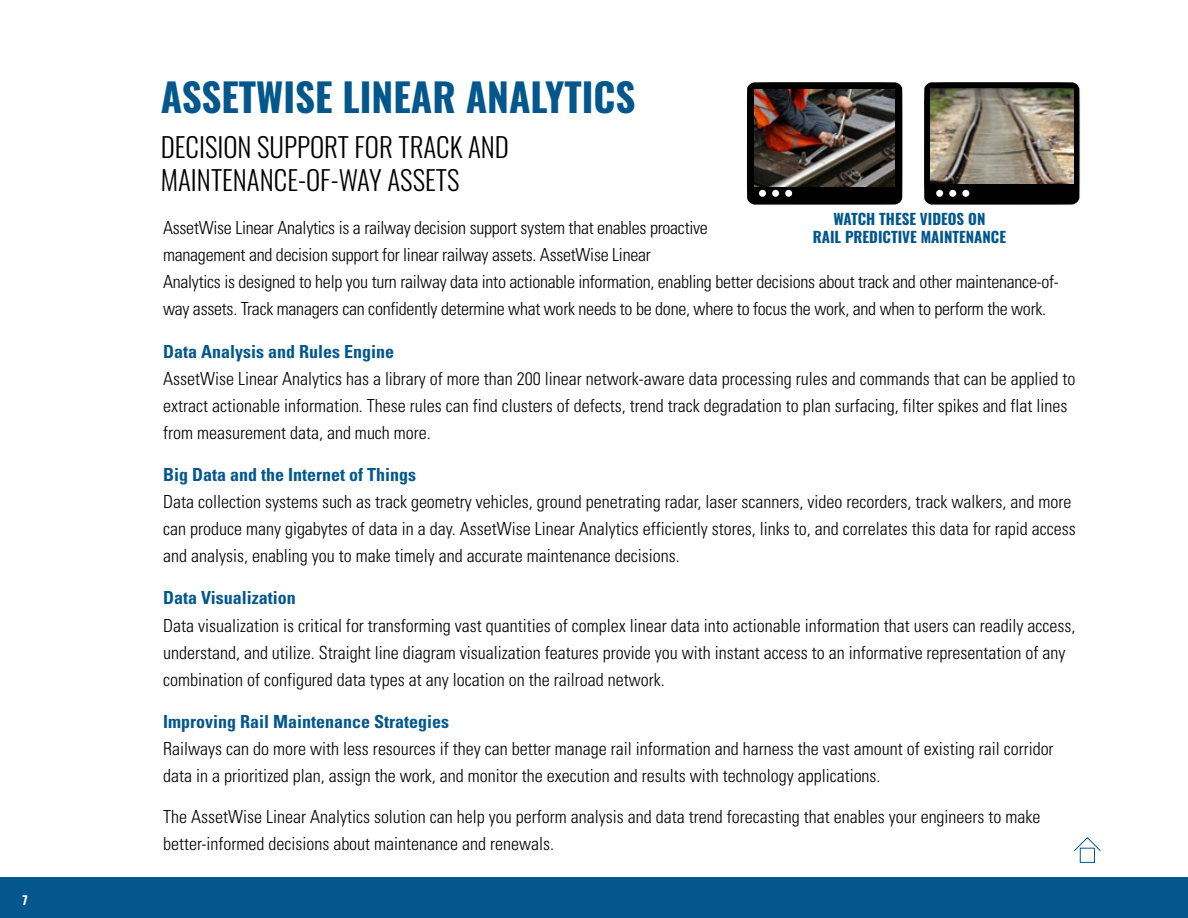
<style>
.page{position:relative;width:1188px;height:918px;background:#fff}
.page>*{position:absolute;margin:0;border:0;box-sizing:border-box;transform-origin:0 0}
.t1{font:700 39px "Oswald";color:#03578c}
.t2{font:300 27px/32.4px "Oswald";color:#000}
.t3{font:300 condensed 18px/27.2px "Univers";color:#000}
.t4{font:700 condensed 18px "Univers";color:#03578c}
.t5{font:700 15px/18px "Oswald";color:#03578c;text-align:center}
.t6{font:700 12px "Oswald";color:#fff}
</style>
<div class="page">
<div style="left:1080px;top:848px;width:15px;height:15px;border:1px solid #03578c"></div>
<svg style="left:1074px;top:837px;width:27px;height:15px"></svg>
<div style="left:0;top:878px;width:1188px;height:40px;background:#03578c"></div>
<svg style="left:746px;top:82px;width:157px;height:123px"></svg>
<div style="left:759px;top:190px;width:7px;height:7px;background:#fff;border-radius:50%"></div>
<div style="left:772px;top:190px;width:7px;height:7px;background:#fff;border-radius:50%"></div>
<div style="left:785px;top:190px;width:7px;height:7px;background:#fff;border-radius:50%"></div>
<img style="left:755px;top:89px;width:140px;height:98px">
<svg style="left:924px;top:82px;width:156px;height:123px"></svg>
<div style="left:936px;top:190px;width:7px;height:7px;background:#fff;border-radius:50%"></div>
<div style="left:949px;top:190px;width:7px;height:7px;background:#fff;border-radius:50%"></div>
<div style="left:962px;top:190px;width:7px;height:7px;background:#fff;border-radius:50%"></div>
<img style="left:931px;top:88px;width:142px;height:96px">
<p class="t6" style="left:22px;top:894px;width:7px">7</p>
<h1 class="t1" style="left:161px;top:76px;width:476px">ASSETWISE LINEAR ANALYTICS</h1>
<h2 class="t2" style="left:161px;top:128px;width:350px">DECISION SUPPORT FOR TRACK AND<br>MAINTENANCE-OF-WAY ASSETS</h2>
<p class="t5" style="left:813px;top:210px;width:195px">WATCH THESE VIDEOS ON<br>RAIL PREDICTIVE MAINTENANCE</p>
<p class="t3" style="left:163px;top:214px;width:897px">AssetWise Linear Analytics is a railway decision support system that enables proactive<br>management and decision support for linear railway assets. AssetWise Linear<br>Analytics is designed to help you turn railway data into actionable information, enabling better decisions about track and other maintenance-of&shy;way assets. Track managers can confidently determine what work needs to be done, where to focus the work, and when to perform the work.</p>
<p class="t4" style="left:163px;top:340px;width:232px">Data Analysis and Rules Engine</p>
<p class="t3" style="left:163px;top:365px;width:914px">AssetWise Linear Analytics has a library of more than 200 linear network-aware data processing rules and commands that can be applied to extract actionable information. These rules can find clusters of defects, trend track degradation to plan surfacing, filter spikes and flat lines from measurement data, and much more.</p>
<p class="t4" style="left:163px;top:464px;width:254px">Big Data and the Internet of Things</p>
<p class="t3" style="left:163px;top:488px;width:914px">Data collection systems such as track geometry vehicles, ground penetrating radar, laser scanners, video recorders, track walkers, and more can produce many gigabytes of data in a day. AssetWise Linear Analytics efficiently stores, links to, and correlates this data for rapid access and analysis, enabling you to make timely and accurate maintenance decisions.</p>
<p class="t4" style="left:163px;top:587px;width:134px">Data Visualization</p>
<p class="t3" style="left:163px;top:612px;width:914px">Data visualization is critical for transforming vast quantities of complex linear data into actionable information that users can readily access, understand, and utilize. Straight line diagram visualization features provide you with instant access to an informative representation of any combination of configured data types at any location on the railroad network.</p>
<p class="t4" style="left:163px;top:710px;width:288px">Improving Rail Maintenance Strategies</p>
<p class="t3" style="left:163px;top:735px;width:892px">Railways can do more with less resources if they can better manage rail information and harness the vast amount of existing rail corridor data in a prioritized plan, assign the work, and monitor the execution and results with technology applications.</p>
<p class="t3" style="left:163px;top:803px;width:879px">The AssetWise Linear Analytics solution can help you perform analysis and data trend forecasting that enables your engineers to make better-informed decisions about maintenance and renewals.</p>
</div>
